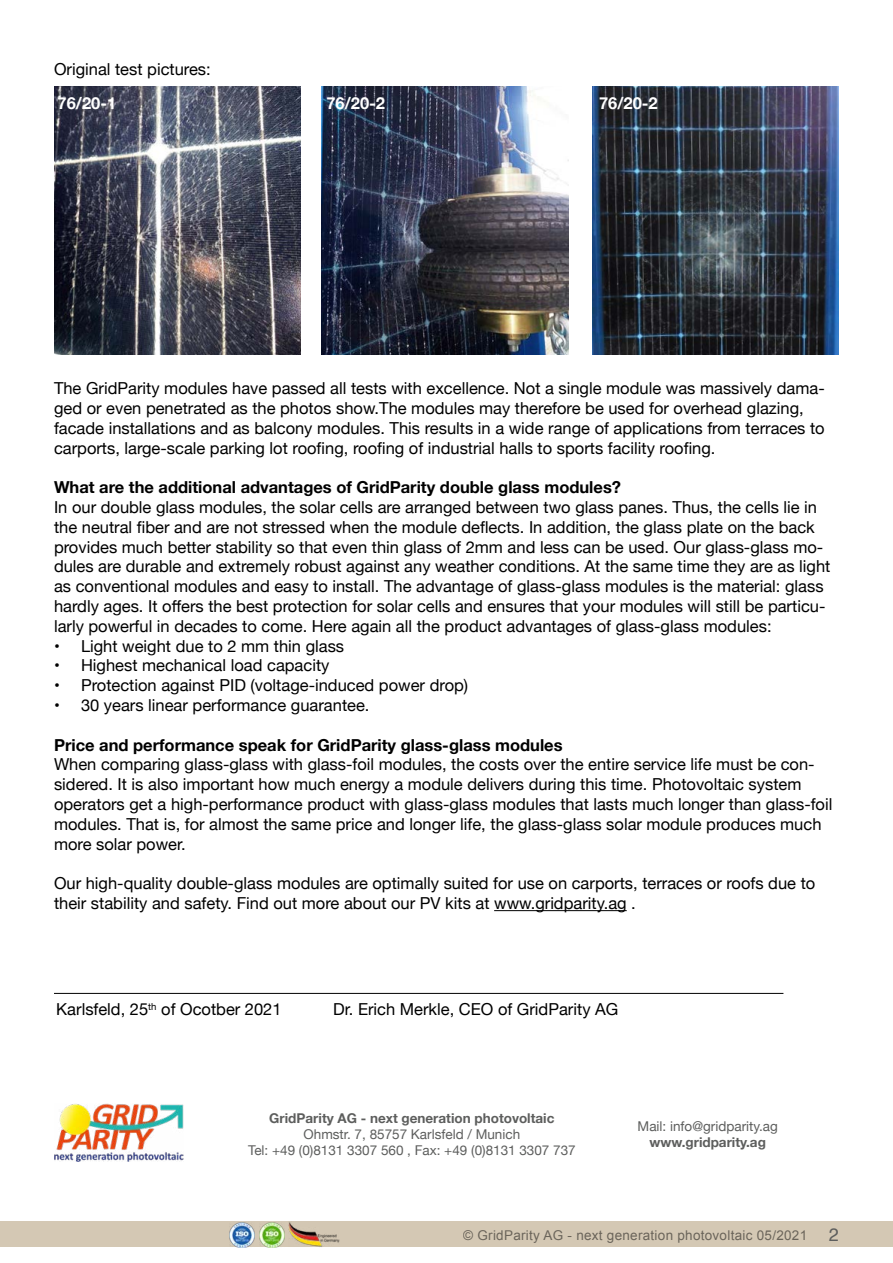
<style>
.page{position:relative;width:893px;height:1263px;background:#fff}
.page>*{position:absolute;margin:0;border:0;box-sizing:border-box;transform-origin:0 0}
.t1{font:16.5px/19.8px "Helvetica Neue";color:#000}
.t2{font:700 16.5px "Helvetica Neue";color:#000}
.t3{font:700 16.5px "Helvetica Neue";color:#fff}
.t4{font:13.5px/16.2px "Helvetica Neue";color:#5d5e5d;text-align:center}
.t5{font:700 13.5px "Helvetica Neue";color:#5d5e5d}
.t6{font:13.5px "Arial";letter-spacing:.02em;color:#000}
.s1{font-family:"Helvetica";font-size:18px;color:#5d5e5d}
</style>
<div class="page">
<div style="left:0;top:1221px;width:893px;height:26px;background:#d4c8b4"></div>
<img style="left:229px;top:1222px;width:25px;height:25px">
<img style="left:259px;top:1222px;width:25px;height:25px">
<img style="left:288px;top:1222px;width:51px;height:25px">
<hr style="left:494px;top:910px;width:133px;height:1px;background:#000">
<img style="left:321px;top:86px;width:247px;height:269px">
<img style="left:592px;top:86px;width:247px;height:269px">
<img style="left:54px;top:86px;width:247px;height:269px">
<img style="left:54px;top:1103px;width:129px;height:59px">
<hr style="left:54px;top:993px;width:729px;height:1px;background:#000">
<p class="t1" style="left:54px;top:60px;width:158px">Original test pictures:</p>
<p class="t3" style="left:58px;top:90px;width:60px">76/20-1</p>
<p class="t3" style="left:326px;top:90px;width:60px">76/20-2</p>
<p class="t3" style="left:599px;top:90px;width:60px">76/20-2</p>
<p class="t1" style="left:54px;top:379px;width:772px">The GridParity modules have passed all tests with excellence. Not a single module was massively dama&shy;ged or even penetrated as the photos show.The modules may therefore be used for overhead glazing, facade installations and as balcony modules. This results in a wide range of applications from terraces to carports, large-scale parking lot roofing, roofing of industrial halls to sports facility roofing.</p>
<p class="t2" style="left:54px;top:474px;width:569px">What are the additional advantages of GridParity double glass modules?</p>
<p class="t1" style="left:54px;top:498px;width:778px">In our double glass modules, the solar cells are arranged between two glass panes. Thus, the cells lie in the neutral fiber and are not stressed when the module deflects. In addition, the glass plate on the back provides much better stability so that even thin glass of 2mm and less can be used. Our glass-glass mo&shy;dules are durable and extremely robust against any weather conditions. At the same time they are as light as conventional modules and easy to install. The advantage of glass-glass modules is the material: glass hardly ages. It offers the best protection for solar cells and ensures that your modules will still be particu&shy;larly powerful in decades to come. Here again all the product advantages of glass-glass modules:</p>
<p class="t1" style="left:54px;top:637px;width:292px">• Light weight due to 2 mm thin glass</p>
<p class="t1" style="left:54px;top:656px;width:277px">• Highest mechanical load capacity</p>
<p class="t1" style="left:54px;top:676px;width:416px">• Protection against PID (voltage-induced power drop)</p>
<p class="t1" style="left:54px;top:696px;width:317px">• 30 years linear performance guarantee.</p>
<p class="t2" style="left:54px;top:732px;width:510px">Price and performance speak for GridParity glass-glass modules</p>
<p class="t1" style="left:54px;top:755px;width:780px">When comparing glass-glass with glass-foil modules, the costs over the entire service life must be con&shy;sidered. It is also important how much energy a module delivers during this time. Photovoltaic system operators get a high-performance product with glass-glass modules that lasts much longer than glass-foil modules. That is, for almost the same price and longer life, the glass-glass solar module produces much more solar power.</p>
<p class="t1" style="left:54px;top:874px;width:763px">Our high-quality double-glass modules are optimally suited for use on carports, terraces or roofs due to their stability and safety. Find out more about our PV kits at www.gridparity.ag .</p>
<p class="t1" style="left:56px;top:1000px;width:227px">Karlsfeld, 25<sup>th</sup> of Ocotber 2021</p>
<p class="t1" style="left:333px;top:1000px;width:287px">Dr. Erich Merkle, CEO of GridParity AG</p>
<p class="t5" style="left:269px;top:1107px;width:287px">GridParity AG - next generation photovoltaic</p>
<p class="t4" style="left:248px;top:1127px;width:329px">Ohmstr. 7, 85757 Karlsfeld / Munich<br>Tel: +49 (0)8131 3307 560 , Fax: +49 (0)8131 3307 737</p>
<p class="t4" style="left:638px;top:1119px;width:142px">Mail: info@gridparity.ag</p>
<p class="t5" style="left:649px;top:1131px;width:118px">www.gridparity.ag</p>
<p class="t6" style="left:463px;top:1227px;width:377px">© GridParity AG - next generation photovoltaic 05/2021 <span class="s1">2</span></p>
</div>
